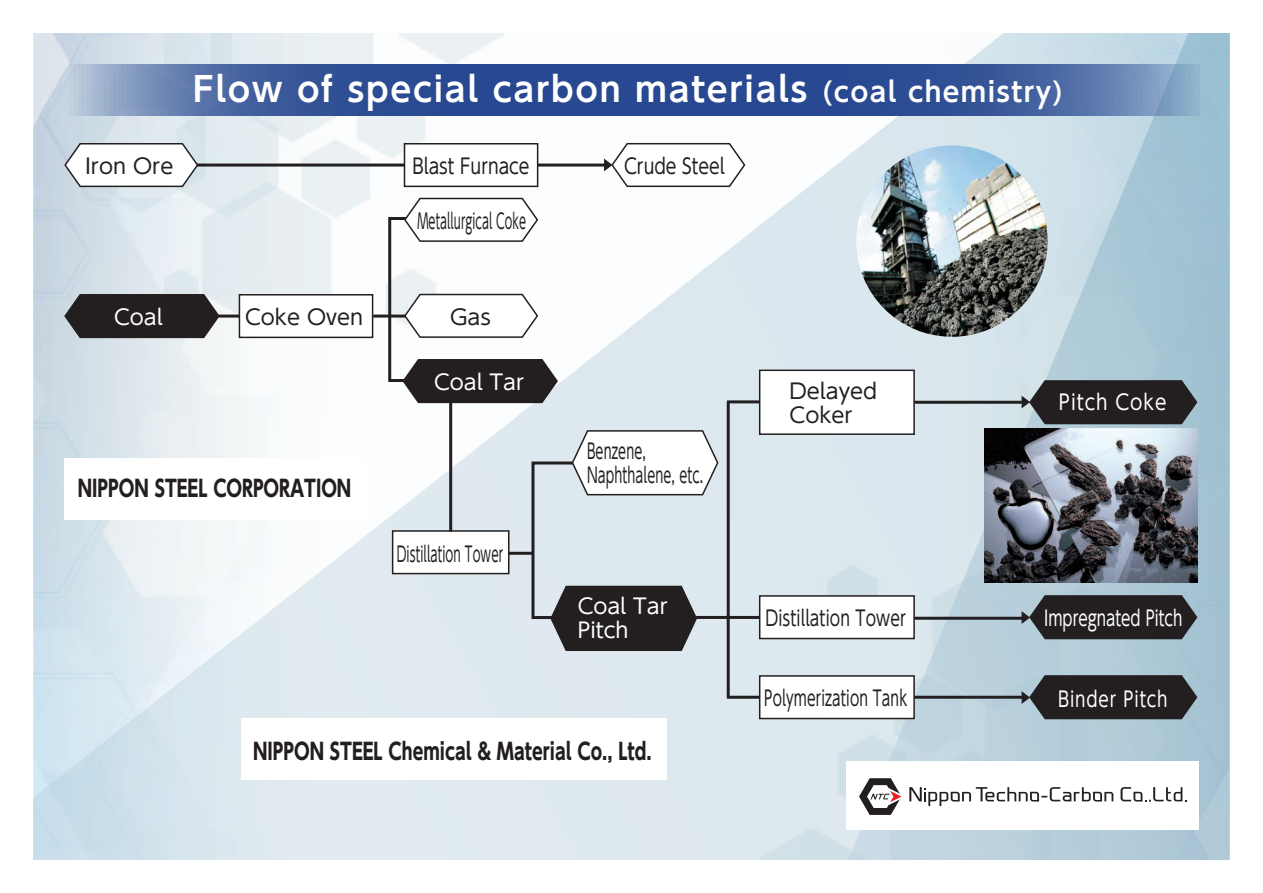
<style>
.page{position:relative;width:1263px;height:893px;background:#fff}
.page>*{position:absolute;margin:0;border:0;box-sizing:border-box;transform-origin:0 0}
.t1{font:700 33.9px "UD Shin Go Pro De";letter-spacing:.05em;color:#fff}
.t2{font:700 22.8px "UD Shin Go Pro";color:#231f20;scale:.77 1}
.t3{font:700 22.8px "UD Shin Go Pro";color:#231f20;scale:.76 1}
.t4{font:21px/24px "UD Shin Go Pro";letter-spacing:.01em;color:#231f20}
.t5{font:21px/24px "UD Shin Go Pro";letter-spacing:.01em;color:#231f20;scale:.61 1}
.t6{font:21px/24px "UD Shin Go Pro";color:#fff}
.t7{font:21px "UD Shin Go Pro";letter-spacing:.01em;color:#231f20;scale:.82 1}
.t8{font:21px "UD Shin Go Pro";letter-spacing:.01em;color:#231f20;scale:.66 1}
.t9{font:21px "UD Shin Go Pro";letter-spacing:.01em;color:#231f20;scale:.56 1}
.t10{font:21px "UD Shin Go Pro";letter-spacing:.01em;color:#231f20;scale:.74 1}
.t11{font:21px "UD Shin Go Pro";letter-spacing:.01em;color:#231f20;scale:.54 1}
.t12{font:21px "UD Shin Go Pro";color:#fff;scale:.72 1}
.t13{font:21px "UD Shin Go Pro";letter-spacing:.05em;color:#fff;scale:.8 1}
.t14{font:21px "UD Shin Go Pro";letter-spacing:.05em;color:#fff;scale:.88 1}
.s1{font-size:27px}
</style>
<div class="page">
<img style="left:33px;top:33px;width:1197px;height:827px">
<svg style="left:64px;top:64px;width:1135px;height:51px;background:#41609e"></svg>
<div style="left:241px;top:719px;width:425px;height:61px;background:#fff"></div>
<div style="left:846px;top:761px;width:353px;height:68px;background:#fff"></div>
<div style="left:64px;top:459px;width:302px;height:61px;background:#fff"></div>
<img style="left:856px;top:145px;width:191px;height:192px;border-radius:95px">
<img style="left:984px;top:428px;width:213px;height:154px">
<hr style="left:373px;top:315px;width:53px;height:3px;background:#231f20">
<hr style="left:194px;top:164px;width:211px;height:3px;background:#231f20">
<hr style="left:485px;top:552px;width:49px;height:3px;background:#231f20">
<hr style="left:219px;top:315px;width:37px;height:3px;background:#231f20">
<hr style="left:727px;top:400px;width:39px;height:3px;background:#231f20">
<hr style="left:727px;top:402px;width:3px;height:295px;background:#231f20">
<hr style="left:894px;top:401px;width:130px;height:3px;background:#231f20">
<hr style="left:894px;top:617px;width:130px;height:3px;background:#231f20">
<hr style="left:894px;top:696px;width:132px;height:3px;background:#231f20">
<div style="left:239px;top:294px;width:134px;height:44px;background:#fff;border:2px solid #231f20"></div>
<div style="left:392px;top:530px;width:117px;height:44px;background:#fff;border:2px solid #231f20"></div>
<div style="left:759px;top:595px;width:156px;height:44px;background:#fff;border:2px solid #231f20"></div>
<div style="left:759px;top:370px;width:156px;height:65px;background:#fff;border:2px solid #231f20"></div>
<div style="left:759px;top:675px;width:156px;height:44px;background:#fff;border:2px solid #231f20"></div>
<svg style="left:63px;top:293px;width:158px;height:46px;background:#3f3c3e"></svg>
<svg style="left:63px;top:142px;width:136px;height:46px"></svg>
<svg style="left:387px;top:197px;width:172px;height:207px"></svg>
<svg style="left:530px;top:429px;width:189px;height:223px"></svg>
<hr style="left:664px;top:616px;width:96px;height:3px;background:#231f20">
<hr style="left:727px;top:696px;width:33px;height:3px;background:#231f20">
<hr style="left:449px;top:396px;width:3px;height:135px;background:#231f20">
<div style="left:404px;top:143px;width:134px;height:44px;background:#fff;border:2px solid #231f20"></div>
<hr style="left:538px;top:164px;width:69px;height:3px;background:#231f20">
<svg style="left:604px;top:142px;width:142px;height:46px"></svg>
<svg style="left:1021px;top:379px;width:177px;height:47px;background:#3e3f42"></svg>
<svg style="left:1021px;top:594px;width:177px;height:47px;background:#3c3e41"></svg>
<svg style="left:1021px;top:674px;width:177px;height:47px;background:#3d3e41"></svg>
<svg style="left:909px;top:787px;width:204px;height:19px"></svg>
<svg style="left:1120px;top:787px;width:66px;height:15px"></svg>
<svg style="left:859px;top:778px;width:42px;height:37px"></svg>
<p class="t4" style="left:85px;top:153px;width:90px">Iron Ore</p>
<p class="t1" style="left:193px;top:61px;width:871px">Flow of special carbon materials <span class="s1">(coal chemistry)</span></p>
<p class="t7" style="left:412px;top:149px;width:144px">Blast Furnace</p>
<p class="t7" style="left:624px;top:149px;width:124px">Crude Steel</p>
<p class="t11" style="left:417px;top:204px;width:203px">Metallurgical Coke</p>
<p class="t6" style="left:114px;top:304px;width:50px">Coal</p>
<p class="t4" style="left:245px;top:304px;width:119px">Coke Oven</p>
<p class="t4" style="left:450px;top:304px;width:42px">Gas</p>
<p class="t6" style="left:434px;top:369px;width:92px">Coal Tar</p>
<p class="t4" style="left:789px;top:379px;width:89px">Delayed<br>Coker</p>
<p class="t14" style="left:1059px;top:385px;width:124px">Pitch Coke</p>
<p class="t3" style="left:78px;top:470px;width:361px">NIPPON STEEL CORPORATION</p>
<p class="t9" style="left:397px;top:537px;width:192px">Distillation Tower</p>
<p class="t5" style="left:587px;top:438px;width:192px">Benzene,<br>Naphthalene, etc.</p>
<p class="t6" style="left:578px;top:593px;width:92px">Coal Tar<br>Pitch</p>
<p class="t2" style="left:253px;top:732px;width:519px">NIPPON STEEL Chemical &amp; Material Co., Ltd.</p>
<p class="t10" style="left:765px;top:601px;width:192px">Distillation Tower</p>
<p class="t8" style="left:764px;top:681px;width:218px">Polymerization Tank</p>
<p class="t12" style="left:1044px;top:601px;width:194px">Impregnated Pitch</p>
<p class="t13" style="left:1058px;top:682px;width:138px">Binder Pitch</p>
</div>
